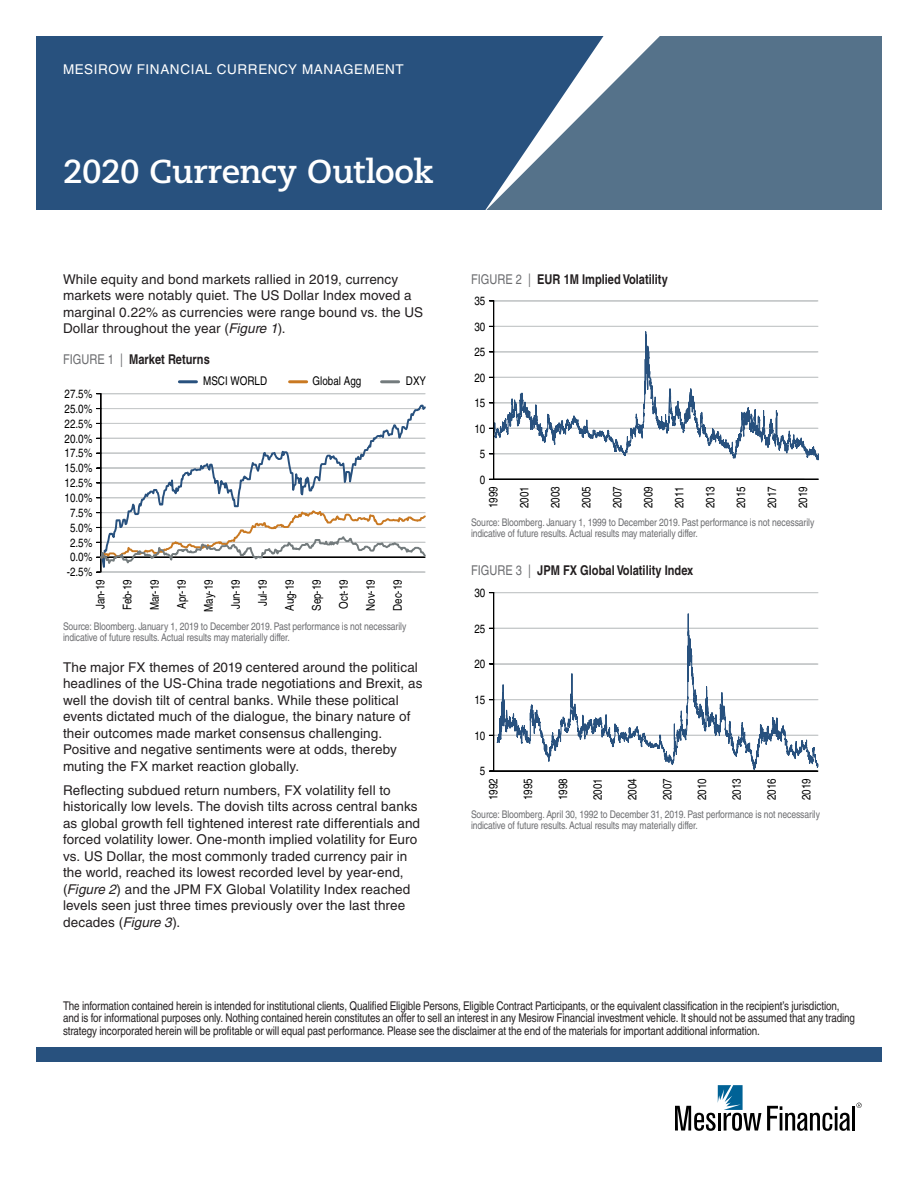
<style>
.page{position:relative;width:918px;height:1188px;background:#fff}
.page>*{position:absolute;margin:0;border:0;box-sizing:border-box;transform-origin:0 0}
.Body_Copy{font:700 33px "Caecilia LT Std";letter-spacing:-.01em;color:#fff}
.Body_Copy_fs{font:13.5px/16.5px "Helvetica LT";letter-spacing:.01em;color:#231f20}
.Body_Copy_LAST_fs{font:13.5px/16.5px "Helvetica LT";letter-spacing:.01em;color:#231f20}
.Chart_label{font:700 condensed 13.5px "Helvetica LT";color:#231f20}
.t1{font:13.5px "Helvetica LT";letter-spacing:.045em;color:#fff}
.Disclaimer{font:condensed 12px/12.8px "Helvetica LT";letter-spacing:-.01em;color:#231f20}
.t2{font:condensed 12px/14.9px "Helvetica LT";color:#000}
.Chart_source{font:condensed 10.5px/11.2px "Helvetica LT";letter-spacing:-.01em;color:#6c6d70}
.s1{font-style:italic}
.s2{font-weight:400;color:#6c6d70}
</style>
<div class="page">
<svg style="left:767px;top:1106px;width:83px;height:25px"></svg>
<hr style="left:852px;top:1106px;width:3px;height:25px;background:#000">
<svg style="left:675px;top:1085px;width:86px;height:46px"></svg>
<svg style="left:856px;top:1103px;width:6px;height:5px"></svg>
<div style="left:36px;top:1047px;width:846px;height:15px;background:#28517e"></div>
<div style="left:101px;top:393px;width:324px;height:1px;border:1px solid #c7cacb"></div>
<hr style="left:101px;top:394px;width:1px;height:178px;background:#000">
<div style="left:100px;top:393px;width:1px;height:179px;border:1px solid #000"></div>
<hr style="left:382px;top:380px;width:17px;height:3px;background:#737b7d">
<hr style="left:290px;top:380px;width:17px;height:3px;background:#c97922">
<hr style="left:179px;top:380px;width:17px;height:3px;background:#28517e">
<svg style="left:99px;top:404px;width:327px;height:104px"></svg>
<svg style="left:96px;top:508px;width:330px;height:65px"></svg>
<div style="left:493px;top:300px;width:325px;height:1px;border:1px solid #c7cacb"></div>
<div style="left:493px;top:326px;width:325px;height:1px;border:1px solid #c7cacb"></div>
<div style="left:493px;top:479px;width:326px;height:1px;border:1px solid #000"></div>
<svg style="left:495px;top:331px;width:324px;height:130px"></svg>
<hr style="left:494px;top:301px;width:1px;height:178px;background:#000">
<div style="left:493px;top:300px;width:1px;height:180px;border:1px solid #000"></div>
<div style="left:493px;top:592px;width:325px;height:1px;border:1px solid #c7cacb"></div>
<div style="left:493px;top:628px;width:325px;height:1px;border:1px solid #c7cacb"></div>
<div style="left:493px;top:699px;width:325px;height:1px;border:1px solid #c7cacb"></div>
<div style="left:493px;top:735px;width:325px;height:1px;border:1px solid #c7cacb"></div>
<div style="left:493px;top:664px;width:325px;height:1px;border:1px solid #c7cacb"></div>
<div style="left:493px;top:771px;width:325px;height:1px;border:1px solid #000"></div>
<svg style="left:496px;top:592px;width:323px;height:180px"></svg>
<hr style="left:494px;top:593px;width:1px;height:178px;background:#000">
<div style="left:493px;top:592px;width:1px;height:179px;border:1px solid #000"></div>
<div style="left:604px;top:36px;width:278px;height:174px;background:#55728a"></div>
<svg style="left:36px;top:36px;width:568px;height:174px;background:#315882"></svg>
<p class="t1" style="left:63px;top:61px;width:342px">MESIROW FINANCIAL CURRENCY MANAGEMENT</p>
<p class="Body_Copy" style="left:63px;top:152px;width:372px">2020 Currency Outlook</p>
<p class="Body_Copy_LAST_fs" style="left:63px;top:271px;width:362px">While equity and bond markets rallied in 2019, currency markets were notably quiet. The US Dollar Index moved a marginal 0.22% as currencies were range bound vs. the US Dollar throughout the year (<span class="s1">Figure 1</span>).</p>
<p class="Chart_label" style="left:63px;top:351px;width:148px"><span class="s2">FIGURE 1 |</span> Market Returns</p>
<p class="t2" style="left:65px;top:386px;width:29px">27.5%</p>
<p class="t2" style="left:65px;top:401px;width:29px">25.0%</p>
<p class="t2" style="left:65px;top:416px;width:29px">22.5%</p>
<p class="t2" style="left:65px;top:431px;width:29px">20.0%</p>
<p class="t2" style="left:65px;top:446px;width:29px">17.5%</p>
<p class="t2" style="left:65px;top:461px;width:29px">15.0%</p>
<p class="t2" style="left:65px;top:475px;width:29px">12.5%</p>
<p class="t2" style="left:65px;top:490px;width:29px">10.0%</p>
<p class="t2" style="left:70px;top:505px;width:24px">7.5%</p>
<p class="t2" style="left:70px;top:520px;width:24px">5.0%<br>2.5%</p>
<p class="t2" style="left:70px;top:550px;width:24px">0.0%</p>
<p class="t2" style="left:67px;top:565px;width:27px">-2.5%</p>
<p class="t2" style="left:203px;top:374px;width:65px">MSCI WORLD</p>
<p class="t2" style="left:313px;top:374px;width:50px">Global Agg</p>
<p class="t2" style="left:406px;top:374px;width:22px">DXY</p>
<p class="t2" style="left:93px;top:609px;width:32px;rotate:-90deg">Jan-19</p>
<p class="t2" style="left:120px;top:610px;width:33px;rotate:-90deg">Feb-19</p>
<p class="t2" style="left:147px;top:610px;width:33px;rotate:-90deg">Mar-19</p>
<p class="t2" style="left:174px;top:609px;width:31px;rotate:-90deg">Apr-19</p>
<p class="t2" style="left:201px;top:612px;width:34px;rotate:-90deg">May-19</p>
<p class="t2" style="left:228px;top:609px;width:32px;rotate:-90deg">Jun-19</p>
<p class="t2" style="left:255px;top:606px;width:28px;rotate:-90deg">Jul-19</p>
<p class="t2" style="left:282px;top:611px;width:33px;rotate:-90deg">Aug-19</p>
<p class="t2" style="left:309px;top:611px;width:33px;rotate:-90deg">Sep-19</p>
<p class="t2" style="left:336px;top:609px;width:31px;rotate:-90deg">Oct-19</p>
<p class="t2" style="left:363px;top:611px;width:33px;rotate:-90deg">Nov-19</p>
<p class="t2" style="left:390px;top:611px;width:33px;rotate:-90deg">Dec-19</p>
<p class="Chart_source" style="left:63px;top:620px;width:345px">Source: Bloomberg. January 1, 2019 to December 2019. Past performance is not necessarily indicative of future results. Actual results may materially differ.</p>
<p class="Body_Copy_fs" style="left:63px;top:659px;width:361px">The major FX themes of 2019 centered around the political headlines of the US-China trade negotiations and Brexit, as well the dovish tilt of central banks. While these political events dictated much of the dialogue, the binary nature of their outcomes made market consensus challenging.<br>Positive and negative sentiments were at odds, thereby muting the FX market reaction globally.</p>
<p class="Body_Copy_fs" style="left:63px;top:782px;width:359px">Reflecting subdued return numbers, FX volatility fell to historically low levels. The dovish tilts across central banks as global growth fell tightened interest rate differentials and forced volatility lower. One-month implied volatility for Euro vs. US Dollar, the most commonly traded currency pair in the world, reached its lowest recorded level by year-end, (<span class="s1">Figure 2</span>) and the JPM FX Global Volatility Index reached levels seen just three times previously over the last three decades (<span class="s1">Figure 3</span>).</p>
<p class="Chart_label" style="left:471px;top:271px;width:198px"><span class="s2">FIGURE 2 |</span> EUR 1M Implied Volatility</p>
<p class="t2" style="left:474px;top:293px;width:12px">35</p>
<p class="t2" style="left:474px;top:319px;width:12px">30</p>
<p class="t2" style="left:474px;top:344px;width:12px">25</p>
<p class="t2" style="left:474px;top:370px;width:12px">20</p>
<p class="t2" style="left:474px;top:395px;width:12px">15</p>
<p class="t2" style="left:474px;top:421px;width:12px">10</p>
<p class="t2" style="left:480px;top:446px;width:7px">5</p>
<p class="t2" style="left:480px;top:472px;width:7px">0</p>
<p class="t2" style="left:486px;top:508px;width:23px;rotate:-90deg">1999</p>
<p class="t2" style="left:517px;top:508px;width:23px;rotate:-90deg">2001</p>
<p class="t2" style="left:548px;top:508px;width:23px;rotate:-90deg">2003</p>
<p class="t2" style="left:579px;top:508px;width:23px;rotate:-90deg">2005</p>
<p class="t2" style="left:610px;top:508px;width:23px;rotate:-90deg">2007</p>
<p class="t2" style="left:641px;top:508px;width:23px;rotate:-90deg">2009</p>
<p class="t2" style="left:672px;top:508px;width:23px;rotate:-90deg">2011</p>
<p class="t2" style="left:703px;top:508px;width:23px;rotate:-90deg">2013</p>
<p class="t2" style="left:734px;top:508px;width:23px;rotate:-90deg">2015</p>
<p class="t2" style="left:765px;top:508px;width:23px;rotate:-90deg">2017</p>
<p class="t2" style="left:796px;top:508px;width:23px;rotate:-90deg">2019</p>
<p class="Chart_source" style="left:471px;top:517px;width:345px">Source: Bloomberg. January 1, 1999 to December 2019. Past performance is not necessarily indicative of future results. Actual results may materially differ.</p>
<p class="Chart_label" style="left:471px;top:562px;width:224px"><span class="s2">FIGURE 3 |</span> JPM FX Global Volatility Index</p>
<p class="t2" style="left:474px;top:585px;width:12px">30</p>
<p class="t2" style="left:474px;top:621px;width:12px">25</p>
<p class="t2" style="left:474px;top:657px;width:12px">20</p>
<p class="t2" style="left:474px;top:692px;width:12px">15</p>
<p class="t2" style="left:474px;top:728px;width:12px">10</p>
<p class="t2" style="left:480px;top:764px;width:7px">5</p>
<p class="t2" style="left:486px;top:800px;width:23px;rotate:-90deg">1992</p>
<p class="t2" style="left:521px;top:800px;width:23px;rotate:-90deg">1995</p>
<p class="t2" style="left:555px;top:800px;width:23px;rotate:-90deg">1998</p>
<p class="t2" style="left:590px;top:800px;width:23px;rotate:-90deg">2001</p>
<p class="t2" style="left:625px;top:800px;width:23px;rotate:-90deg">2004</p>
<p class="t2" style="left:660px;top:800px;width:23px;rotate:-90deg">2007</p>
<p class="t2" style="left:695px;top:800px;width:23px;rotate:-90deg">2010</p>
<p class="t2" style="left:729px;top:800px;width:23px;rotate:-90deg">2013</p>
<p class="t2" style="left:764px;top:800px;width:23px;rotate:-90deg">2016</p>
<p class="t2" style="left:799px;top:800px;width:23px;rotate:-90deg">2019</p>
<p class="Chart_source" style="left:471px;top:808px;width:350px">Source: Bloomberg. April 30, 1992 to December 31, 2019. Past performance is not necessarily indicative of future results. Actual results may materially differ.</p>
<p class="Disclaimer" style="left:63px;top:999px;width:794px">The information contained herein is intended for institutional clients, Qualified Eligible Persons, Eligible Contract Participants, or the equivalent classification in the recipient’s jurisdiction, and is for informational purposes only. Nothing contained herein constitutes an offer to sell an interest in any Mesirow Financial investment vehicle. It should not be assumed that any trading strategy incorporated herein will be profitable or will equal past performance. Please see the disclaimer at the end of the materials for important additional information.</p>
</div>
